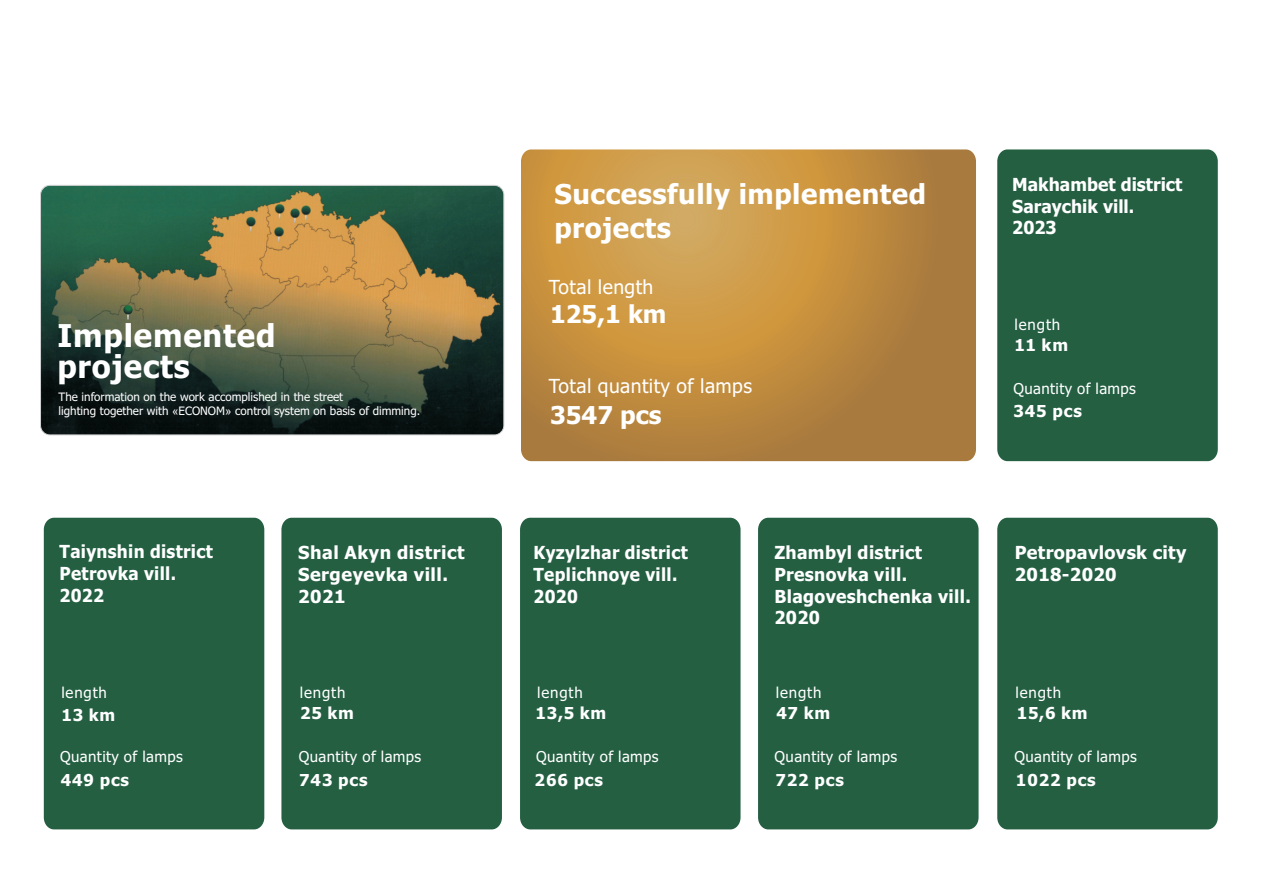
<style>
.page{position:relative;width:1263px;height:893px;background:#fff}
.page>*{position:absolute;margin:0;border:0;box-sizing:border-box;transform-origin:0 0}
.t1{font:700 31.5px/31.3px "Tahoma";letter-spacing:.03em;color:#fff}
.t2{font:700 27.45px/33.2px "Tahoma";letter-spacing:.02em;color:#fff}
.t3{font:700 24.6px "Tahoma";color:#fff}
.t4{font:19.35px "Tahoma";letter-spacing:.02em;color:#fff}
.t5{font:700 18px/21.8px "Tahoma";letter-spacing:.02em;color:#fff}
.t6{font:700 18px/21.8px "Tahoma";letter-spacing:.02em;color:#fff;scale:.95 1}
.t7{font:700 18px/21.8px "Tahoma";color:#fff}
.t8{font:700 16.5px "Tahoma";letter-spacing:.055em;color:#fff}
.t9{font:15px "Tahoma";letter-spacing:.025em;color:#fff}
.t10{font:11.55px/14px "Tahoma";color:#fff}
.s1{font-family:"Arial"}
</style>
<div class="page">
<svg style="left:997px;top:149px;width:221px;height:312px;background:#296346"></svg>
<svg style="left:521px;top:149px;width:455px;height:312px;background:#c08e43"></svg>
<div style="left:44px;top:518px;width:220px;height:311px;background:#245f42"></div>
<svg style="left:997px;top:518px;width:221px;height:311px;background:#296246"></svg>
<svg style="left:281px;top:518px;width:221px;height:311px;background:#2c6448"></svg>
<div style="left:520px;top:518px;width:220px;height:311px;background:#245f42"></div>
<div style="left:758px;top:518px;width:220px;height:311px;background:#245f42"></div>
<img style="left:41px;top:185px;width:463px;height:250px;border-radius:9px">
<div style="left:40px;top:185px;width:464px;height:250px;border:1px solid #d1d2d4;border-radius:9px"></div>
<svg style="left:123px;top:305px;width:10px;height:15px"></svg>
<h2 class="t2" style="left:554px;top:180px;width:373px">Successfully implemented projects</h2>
<p class="t4" style="left:549px;top:279px;width:106px">Total length</p>
<p class="t7" style="left:1012px;top:175px;width:172px">Makhambet district<br>Saraychik vill.<br>2023</p>
<h1 class="t1" style="left:57px;top:323px;width:220px">Implemented projects</h1>
<p class="t10" style="left:59px;top:391px;width:363px">The information on the work accomplished in the street<br>lighting together with <span class="s1">«</span>ECONOM<span class="s1">»</span> control system on basis of dimming.</p>
<h3 class="t3" style="left:550px;top:304px;width:118px">125,1 km</h3>
<p class="t4" style="left:549px;top:378px;width:205px">Total quantity of lamps</p>
<h3 class="t3" style="left:550px;top:405px;width:113px">3547 pcs</h3>
<p class="t9" style="left:1014px;top:319px;width:47px">length</p>
<p class="t8" style="left:1014px;top:338px;width:55px">11 km</p>
<p class="t9" style="left:1013px;top:382px;width:124px">Quantity of lamps</p>
<p class="t8" style="left:1013px;top:405px;width:70px">345 pcs</p>
<p class="t6" style="left:60px;top:542px;width:163px">Taiynshin district<br>Petrovka vill.<br>2022</p>
<p class="t5" style="left:298px;top:543px;width:168px">Shal Akyn district<br>Sergeyevka vill.<br>2021</p>
<p class="t6" style="left:533px;top:543px;width:164px">Kyzylzhar district<br>Teplichnoye vill.<br>2020</p>
<p class="t5" style="left:774px;top:543px;width:198px">Zhambyl district<br>Presnovka vill.<br>Blagoveshchenka vill.<br>2020</p>
<p class="t5" style="left:1015px;top:543px;width:173px">Petropavlovsk city<br>2018-2020</p>
<p class="t9" style="left:61px;top:687px;width:47px">length</p>
<p class="t9" style="left:300px;top:687px;width:47px">length</p>
<p class="t9" style="left:537px;top:687px;width:47px">length</p>
<p class="t9" style="left:776px;top:687px;width:47px">length</p>
<p class="t9" style="left:1015px;top:687px;width:47px">length</p>
<p class="t8" style="left:62px;top:708px;width:55px">13 km</p>
<p class="t8" style="left:300px;top:707px;width:55px">25 km</p>
<p class="t8" style="left:535px;top:707px;width:72px">13,5 km</p>
<p class="t8" style="left:776px;top:707px;width:55px">47 km</p>
<p class="t8" style="left:1017px;top:707px;width:72px">15,6 km</p>
<p class="t9" style="left:60px;top:750px;width:124px">Quantity of lamps</p>
<p class="t9" style="left:299px;top:750px;width:124px">Quantity of lamps</p>
<p class="t9" style="left:536px;top:750px;width:124px">Quantity of lamps</p>
<p class="t9" style="left:775px;top:750px;width:124px">Quantity of lamps</p>
<p class="t9" style="left:1014px;top:750px;width:124px">Quantity of lamps</p>
<p class="t8" style="left:61px;top:773px;width:70px">449 pcs</p>
<p class="t8" style="left:299px;top:773px;width:70px">743 pcs</p>
<p class="t8" style="left:535px;top:773px;width:70px">266 pcs</p>
<p class="t8" style="left:775px;top:773px;width:70px">722 pcs</p>
<p class="t8" style="left:1016px;top:773px;width:81px">1022 pcs</p>
</div>
